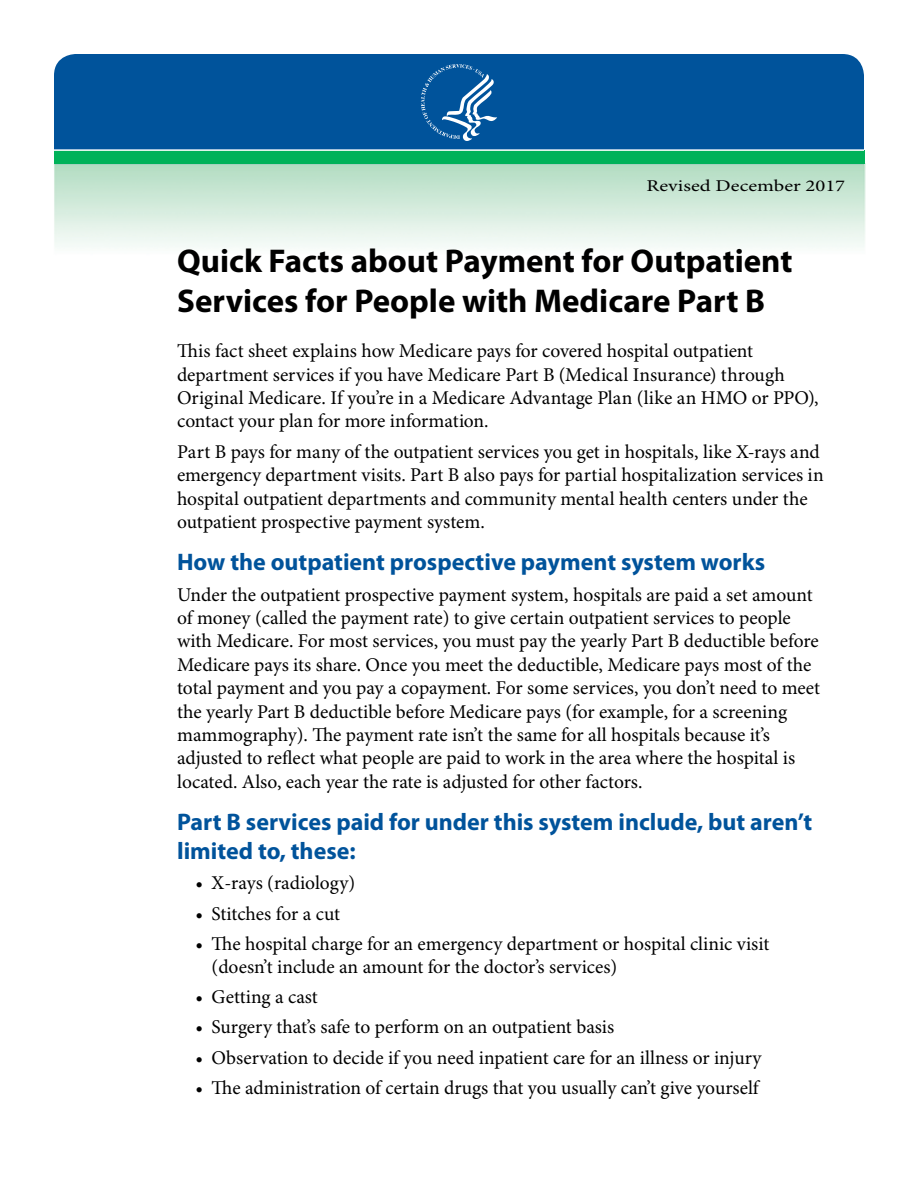
<style>
.page{position:relative;width:918px;height:1188px;background:#fff}
.page>*{position:absolute;margin:0;border:0;box-sizing:border-box;transform-origin:0 0}
.t1{font:700 33px/39.6px "Myriad Pro";color:#000}
.t2{font:700 24px/28.8px "Myriad Pro";color:#00539b}
.t3{font:19.5px/23.4px "Minion Pro";letter-spacing:-.005em;color:#000}
.t4{font:16.5px "Minion Pro";letter-spacing:.005em;color:#000;scale:1.25 1}
</style>
<div class="page">
<div style="left:54px;top:54px;width:810px;height:95px;background:#00539b"></div>
<div style="left:54px;top:150px;width:810px;height:14px;background:#00b259"></div>
<hr style="left:54px;top:149px;width:810px;height:2px;background:#fff">
<svg style="left:421px;top:64px;width:76px;height:77px;background:#2a6fab"></svg>
<p class="t4" style="left:647px;top:179px;width:160px">Revised December 2017</p>
<h1 class="t1" style="left:177px;top:244px;width:617px">Quick Facts about Payment for Outpatient<br>Services for People with Medicare Part B</h1>
<p class="t3" style="left:177px;top:341px;width:643px">his fact sheet explains how Medicare pays for covered hospital outpatient department services if you have Medicare Part B (Medical Insurance) through Original Medicare. If you’re in a Medicare Advantage Plan (like an HMO or PPO), contact your plan for more information.</p>
<p class="t3" style="left:177px;top:442px;width:648px">Part B pays for many of the outpatient services you get in hospitals, like X-rays and emergency department visits. Part B also pays for partial hospitalization services in hospital outpatient departments and community mental health centers under the outpatient prospective payment system.</p>
<p class="t2" style="left:177px;top:550px;width:590px">How the outpatient prospective payment system works</p>
<p class="t3" style="left:177px;top:585px;width:645px">Under the outpatient prospective payment system, hospitals are paid a set amount of money (called the payment rate) to give certain outpatient services to people with Medicare. For most services, you must pay the yearly Part B deductible before Medicare pays its share. Once you meet the deductible, Medicare pays most of the total payment and you pay a copayment. For some services, you don’t need to meet the yearly Part B deductible before Medicare pays (for example, for a screening mammography). he payment rate isn’t the same for all hospitals because it’s adjusted to relect what people are paid to work in the area where the hospital is located. Also, each year the rate is adjusted for other factors.</p>
<p class="t2" style="left:177px;top:810px;width:637px">Part B services paid for under this system include, but aren’t limited to, these:</p>
<p class="t3" style="left:195px;top:873px;width:161px">• X-rays (radiology)</p>
<p class="t3" style="left:195px;top:903px;width:146px">• Stitches for a cut</p>
<p class="t3" style="left:212px;top:934px;width:559px;text-indent:-16px">• he hospital charge for an emergency department or hospital clinic visit (doesn’t include an amount for the doctor’s services)</p>
<p class="t3" style="left:195px;top:987px;width:124px">• Getting a cast</p>
<p class="t3" style="left:195px;top:1017px;width:420px">• Surgery that’s safe to perform on an outpatient basis</p>
<p class="t3" style="left:195px;top:1047px;width:568px">• Observation to decide if you need inpatient care for an illness or injury</p>
<p class="t3" style="left:195px;top:1078px;width:567px">• he administration of certain drugs that you usually can’t give yourself</p>
</div>
